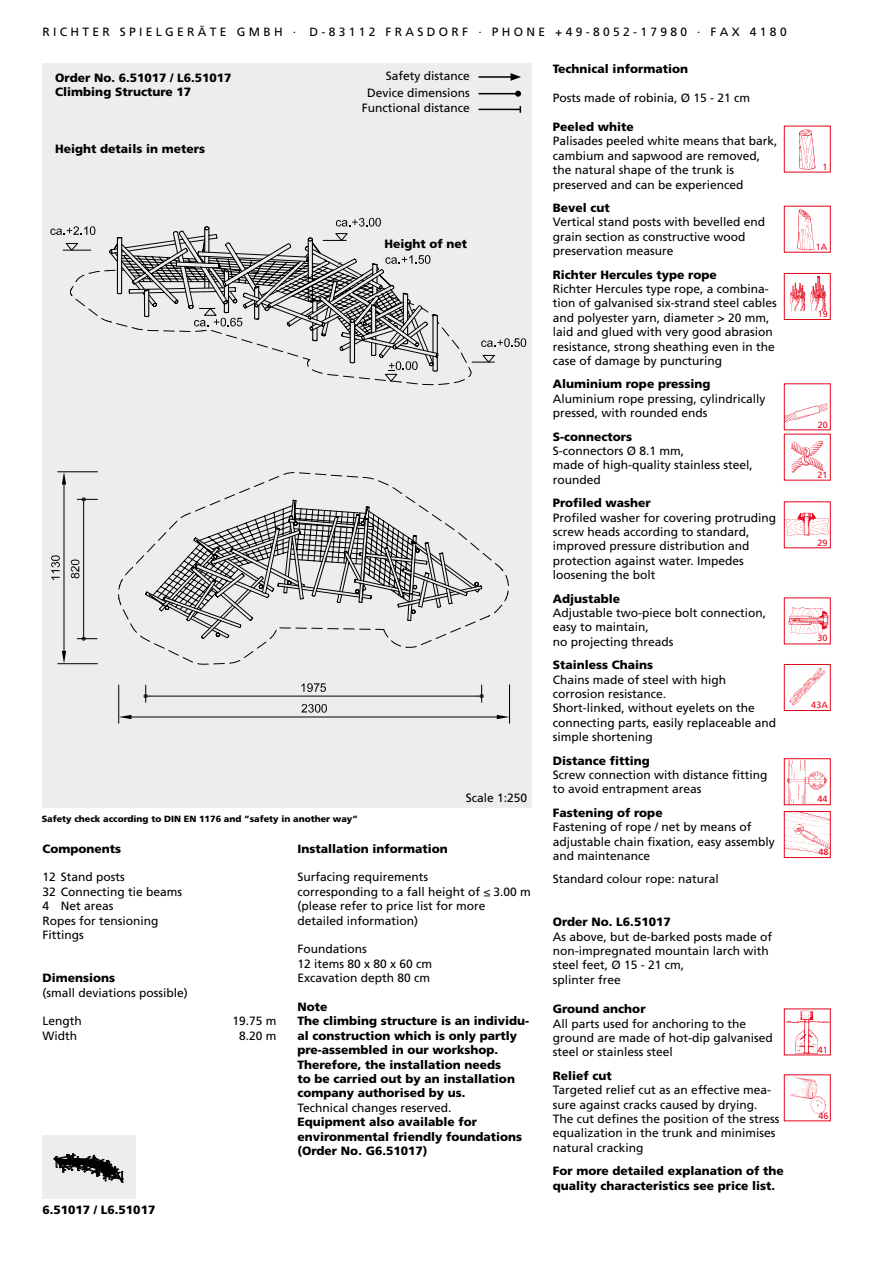
<style>
.page{position:relative;width:893px;height:1263px;background:#fff}
.page>*{position:absolute;margin:0;border:0;box-sizing:border-box;transform-origin:0 0}
.t1{font:12px/14.4px "Frutiger LT Std";color:#000}
.t2{font:900 12px/14.4px "Frutiger LT Std";color:#000}
.t3{font:900 9px "Frutiger LT Std";color:#000}
.t4{font:9px "Frutiger LT Std";color:#e3051b}
</style>
<div class="page">
<div style="left:784px;top:206px;width:47px;height:47px;border:1px solid #e3051b"></div>
<img style="left:792px;top:209px;width:24px;height:43px">
<div style="left:784px;top:273px;width:47px;height:47px;border:1px solid #e3051b"></div>
<img style="left:790px;top:276px;width:36px;height:36px">
<div style="left:784px;top:501px;width:47px;height:47px;border:1px solid #e3051b"></div>
<img style="left:784px;top:512px;width:46px;height:25px">
<div style="left:784px;top:597px;width:47px;height:47px;border:1px solid #e3051b"></div>
<img style="left:788px;top:607px;width:41px;height:27px">
<div style="left:784px;top:383px;width:47px;height:47px;border:1px solid #e3051b"></div>
<img style="left:784px;top:387px;width:46px;height:36px">
<div style="left:784px;top:434px;width:47px;height:46px;border:1px solid #e3051b"></div>
<img style="left:791px;top:441px;width:33px;height:33px">
<div style="left:784px;top:758px;width:47px;height:47px;border:1px solid #e3051b"></div>
<img style="left:787px;top:760px;width:40px;height:43px">
<img style="left:786px;top:813px;width:43px;height:40px">
<div style="left:784px;top:811px;width:47px;height:47px;border:1px solid #e3051b"></div>
<div style="left:784px;top:126px;width:47px;height:46px;border:1px solid #e3051b"></div>
<img style="left:799px;top:129px;width:17px;height:41px">
<div style="left:784px;top:1074px;width:47px;height:47px;border:1px solid #e3051b"></div>
<img style="left:789px;top:1076px;width:37px;height:39px">
<div style="left:784px;top:1008px;width:47px;height:47px;border:1px solid #e3051b"></div>
<img style="left:786px;top:1009px;width:43px;height:46px">
<img style="left:789px;top:667px;width:37px;height:39px">
<div style="left:784px;top:664px;width:47px;height:47px;border:1px solid #e3051b"></div>
<div style="left:43px;top:64px;width:488px;height:744px;background:#ededed"></div>
<div style="left:43px;top:1135px;width:93px;height:64px;background:#ededed"></div>
<svg style="left:54px;top:1153px;width:70px;height:30px"></svg>
<svg style="left:50px;top:218px;width:476px;height:167px"></svg>
<hr style="left:479px;top:76px;width:34px;height:2px;background:#000">
<svg style="left:511px;top:73px;width:10px;height:8px"></svg>
<hr style="left:479px;top:93px;width:39px;height:1px;background:#000">
<svg style="left:515px;top:91px;width:6px;height:6px"></svg>
<hr style="left:479px;top:109px;width:41px;height:1px;background:#000">
<svg style="left:118px;top:472px;width:391px;height:193px"></svg>
<hr style="left:58px;top:471px;width:39px;height:1px;background:#000">
<hr style="left:58px;top:663px;width:39px;height:1px;background:#000">
<hr style="left:64px;top:485px;width:1px;height:166px;background:#000">
<svg style="left:62px;top:472px;width:4px;height:13px"></svg>
<svg style="left:62px;top:651px;width:4px;height:13px"></svg>
<svg style="left:51px;top:555px;width:9px;height:25px"></svg>
<hr style="left:118px;top:685px;width:1px;height:38px;background:#000">
<hr style="left:509px;top:685px;width:1px;height:38px;background:#000">
<hr style="left:131px;top:716px;width:366px;height:1px;background:#000">
<svg style="left:119px;top:715px;width:12px;height:4px"></svg>
<svg style="left:497px;top:715px;width:12px;height:4px"></svg>
<svg style="left:301px;top:704px;width:26px;height:9px"></svg>
<hr style="left:83px;top:504px;width:1px;height:130px;background:#000">
<svg style="left:77px;top:497px;width:20px;height:7px"></svg>
<svg style="left:77px;top:634px;width:20px;height:7px"></svg>
<svg style="left:71px;top:559px;width:8px;height:19px"></svg>
<hr style="left:150px;top:696px;width:327px;height:1px;background:#000">
<svg style="left:144px;top:685px;width:6px;height:17px"></svg>
<svg style="left:477px;top:685px;width:7px;height:17px"></svg>
<svg style="left:301px;top:683px;width:25px;height:9px"></svg>
<p class="t1" style="left:43px;top:25px;width:746px">R I C H T E R S P I E L G E R Ä T E G M B H · D - 8 3 1 1 2 F R A S D O R F · P H O N E + 4 9 - 8 0 5 2 - 1 7 9 8 0 · F A X 4 1 8 0</p>
<p class="t2" style="left:55px;top:70px;width:178px">Order No. 6.51017 / L6.51017<br>Climbing Structure 17</p>
<p class="t2" style="left:55px;top:142px;width:151px">Height details in meters</p>
<p class="t1" style="left:362px;top:68px;width:110px;line-height:16.2px;text-align:right">Safety distance<br>Device dimensions<br>Functional distance</p>
<p class="t2" style="left:385px;top:237px;width:84px">Height of net</p>
<p class="t1" style="left:466px;top:790px;width:63px">Scale 1:250</p>
<p class="t3" style="left:42px;top:813px;width:318px">Safety check according to DIN EN 1176 and “safety in another way”</p>
<p class="t2" style="left:43px;top:841px;width:80px">Components</p>
<p class="t1" style="left:43px;top:870px;width:141px">12 Stand posts<br>32 Connecting tie beams<br>4 Net areas<br>Ropes for tensioning<br>Fittings</p>
<p class="t2" style="left:43px;top:971px;width:74px">Dimensions</p>
<p class="t1" style="left:43px;top:985px;width:147px">(small deviations possible)</p>
<p class="t1" style="left:43px;top:1014px;width:41px">Length</p>
<p class="t1" style="left:232px;top:1014px;width:46px">19.75 m</p>
<p class="t1" style="left:43px;top:1028px;width:36px">Width</p>
<p class="t1" style="left:239px;top:1028px;width:39px">8.20 m</p>
<p class="t2" style="left:43px;top:1203px;width:114px">6.51017 / L6.51017</p>
<p class="t2" style="left:297px;top:841px;width:152px">Installation information</p>
<p class="t1" style="left:297px;top:870px;width:235px">Surfacing requirements<br>corresponding to a fall height of ≤ 3.00 m (please refer to price list for more detailed information)</p>
<p class="t1" style="left:297px;top:942px;width:136px">Foundations<br>12 items 80 x 80 x 60 cm<br>Excavation depth 80 cm</p>
<p class="t2" style="left:297px;top:1000px;width:233px">Note<br>The climbing structure is an individu&shy;al construction which is only partly pre-assembled in our workshop.<br>Therefore, the installation needs<br>to be carried out by an installation company authorised by us.</p>
<p class="t1" style="left:297px;top:1100px;width:155px">Technical changes reserved.</p>
<p class="t2" style="left:297px;top:1115px;width:226px">Equipment also available for environmental friendly foundations (Order No. G6.51017)</p>
<p class="t2" style="left:553px;top:61px;width:137px">Technical information</p>
<p class="t1" style="left:553px;top:90px;width:199px">Posts made of robinia, Ø 15 - 21 cm</p>
<p class="t2" style="left:553px;top:120px;width:83px">Peeled white</p>
<p class="t1" style="left:553px;top:134px;width:226px">Palisades peeled white means that bark, cambium and sapwood are removed, the natural shape of the trunk is preserved and can be experienced</p>
<p class="t2" style="left:553px;top:201px;width:59px">Bevel cut</p>
<p class="t1" style="left:553px;top:215px;width:214px">Vertical stand posts with bevelled end grain section as constructive wood preservation measure</p>
<p class="t2" style="left:553px;top:267px;width:165px">Richter Hercules type rope</p>
<p class="t1" style="left:553px;top:282px;width:226px">Richter Hercules type rope, a combina&shy;tion of galvanised six-strand steel cables and polyester yarn, diameter &gt; 20 mm, laid and glued with very good abrasion resistance, strong sheathing even in the case of damage by puncturing</p>
<p class="t2" style="left:553px;top:377px;width:159px">Aluminium rope pressing</p>
<p class="t1" style="left:553px;top:391px;width:214px">Aluminium rope pressing, cylindrically pressed, with rounded ends</p>
<p class="t2" style="left:553px;top:429px;width:81px">S-connectors</p>
<p class="t1" style="left:553px;top:444px;width:202px">S-connectors Ø 8.1 mm,<br>made of high-quality stainless steel, rounded</p>
<p class="t2" style="left:553px;top:496px;width:100px">Profiled washer</p>
<p class="t1" style="left:553px;top:510px;width:225px">Profiled washer for covering protruding screw heads according to standard, improved pressure distribution and protection against water. Impedes loosening the bolt</p>
<p class="t2" style="left:553px;top:591px;width:69px">Adjustable</p>
<p class="t1" style="left:553px;top:606px;width:215px">Adjustable two-piece bolt connection, easy to maintain,<br>no projecting threads</p>
<p class="t2" style="left:553px;top:658px;width:102px">Stainless Chains</p>
<p class="t1" style="left:553px;top:672px;width:225px">Chains made of steel with high corrosion resistance.<br>Short-linked, without eyelets on the connecting parts, easily replaceable and simple shortening</p>
<p class="t2" style="left:553px;top:753px;width:99px">Distance fitting</p>
<p class="t1" style="left:553px;top:768px;width:216px">Screw connection with distance fitting to avoid entrapment areas</p>
<p class="t2" style="left:553px;top:805px;width:111px">Fastening of rope</p>
<p class="t1" style="left:553px;top:820px;width:224px">Fastening of rope / net by means of adjustable chain fixation, easy assembly and maintenance</p>
<p class="t1" style="left:553px;top:871px;width:168px">Standard colour rope: natural</p>
<p class="t2" style="left:553px;top:915px;width:119px">Order No. L6.51017</p>
<p class="t1" style="left:553px;top:929px;width:221px">As above, but de-barked posts made of non-impregnated mountain larch with steel feet, Ø 15 - 21 cm,<br>splinter free</p>
<p class="t2" style="left:553px;top:1002px;width:94px">Ground anchor</p>
<p class="t1" style="left:553px;top:1016px;width:222px">All parts used for anchoring to the ground are made of hot-dip galvanised steel or stainless steel</p>
<p class="t2" style="left:553px;top:1068px;width:61px">Relief cut</p>
<p class="t1" style="left:553px;top:1083px;width:228px">Targeted relief cut as an effective mea&shy;sure against cracks caused by drying.<br>The cut defines the position of the stress equalization in the trunk and minimises natural cracking</p>
<p class="t2" style="left:553px;top:1164px;width:232px">For more detailed explanation of the quality characteristics see price list.</p>
<p class="t4" style="left:822px;top:161px;width:7px">1</p>
<p class="t4" style="left:816px;top:242px;width:13px">1A</p>
<p class="t4" style="left:818px;top:309px;width:12px">19</p>
<p class="t4" style="left:818px;top:419px;width:12px">20</p>
<p class="t4" style="left:817px;top:469px;width:12px">21</p>
<p class="t4" style="left:817px;top:537px;width:12px">29</p>
<p class="t4" style="left:817px;top:633px;width:12px">30</p>
<p class="t4" style="left:811px;top:699px;width:18px">43A</p>
<p class="t4" style="left:817px;top:794px;width:12px">44</p>
<p class="t4" style="left:818px;top:847px;width:12px">48</p>
<p class="t4" style="left:818px;top:1044px;width:12px">41</p>
<p class="t4" style="left:818px;top:1110px;width:12px">46</p>
</div>
